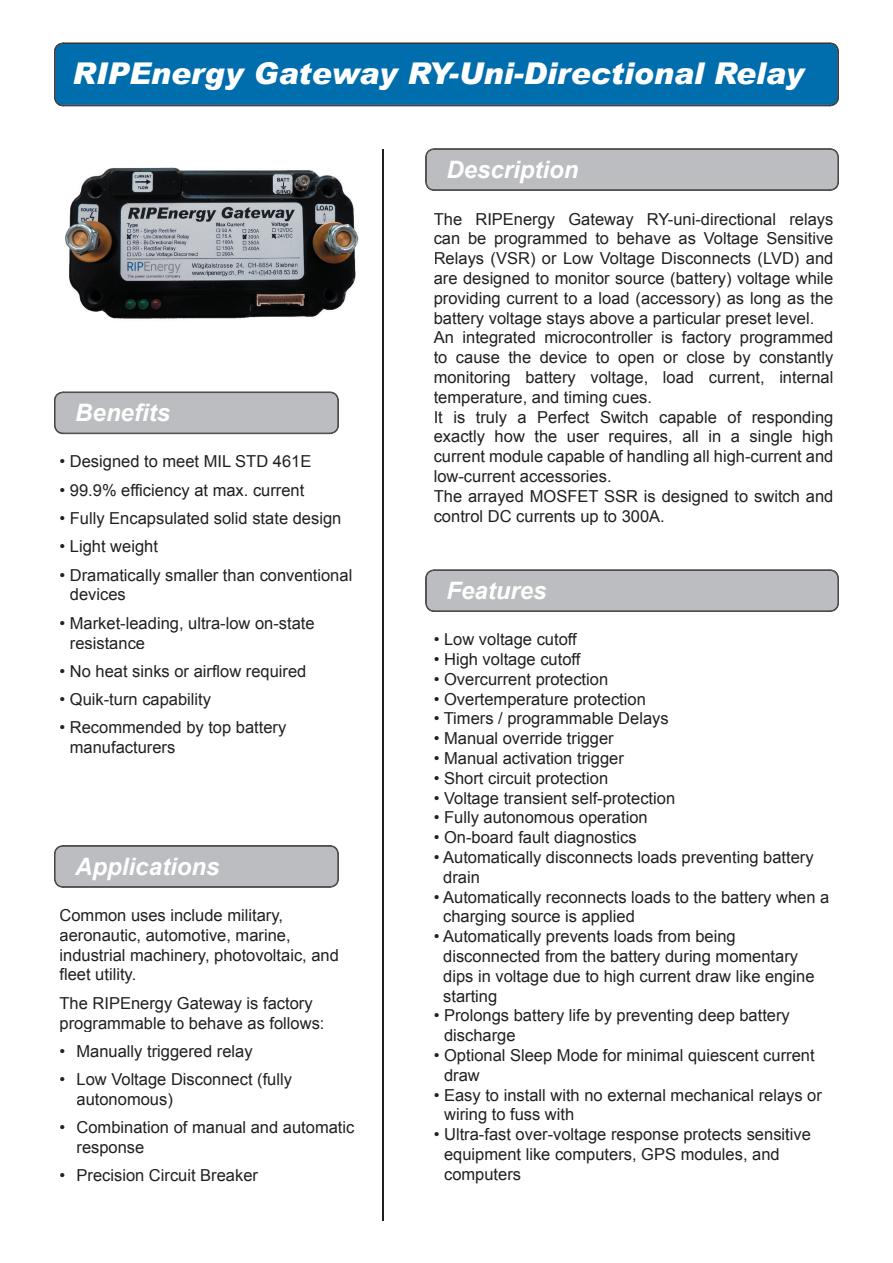
<style>
.page{position:relative;width:893px;height:1263px;background:#fff}
.page>*{position:absolute;margin:0;border:0;box-sizing:border-box;transform-origin:0 0}
.t1{font:italic 900 30px "Arial";color:#fff}
.t2{font:italic 700 24px "Arial";color:#fff}
.t3{font:16.5px/19.8px "Arial";color:#231f20}
</style>
<div class="page">
<div style="left:55px;top:43px;width:783px;height:63px;background:#006dad"></div>
<hr style="left:383px;top:149px;width:1px;height:1071px;background:#231f20">
<svg style="left:425px;top:148px;width:414px;height:43px;background:#b2b3b6"></svg>
<svg style="left:425px;top:569px;width:414px;height:43px;background:#b3b4b6"></svg>
<svg style="left:54px;top:845px;width:285px;height:43px;background:#b2b3b5"></svg>
<svg style="left:54px;top:392px;width:285px;height:42px;background:#b4b5b8"></svg>
<img style="left:65px;top:167px;width:294px;height:152px">
<h1 class="t1" style="left:72px;top:55px;width:733px">RIPEnergy Gateway RY-Uni-Directional Relay</h1>
<h2 class="t2" style="left:75px;top:397px;width:96px">Benefits</h2>
<p class="t3" style="left:60px;top:452px;width:253px">• Designed to meet MIL STD 461E</p>
<p class="t3" style="left:60px;top:480px;width:246px">• 99.9% efficiency at max. current</p>
<p class="t3" style="left:60px;top:508px;width:283px">• Fully Encapsulated solid state design</p>
<p class="t3" style="left:60px;top:537px;width:100px">• Light weight</p>
<p class="t3" style="left:70px;top:565px;width:284px;text-indent:-10px">• Dramatically smaller than conventional devices</p>
<p class="t3" style="left:70px;top:613px;width:246px;text-indent:-10px">• Market-leading, ultra-low on-state resistance</p>
<p class="t3" style="left:60px;top:661px;width:248px">• No heat sinks or airflow required</p>
<p class="t3" style="left:60px;top:690px;width:153px">• Quik-turn capability</p>
<p class="t3" style="left:70px;top:718px;width:218px;text-indent:-10px">• Recommended by top battery manufacturers</p>
<h2 class="t2" style="left:75px;top:850px;width:146px">Applications</h2>
<p class="t3" style="left:60px;top:905px;width:281px">Common uses include military, aeronautic, automotive, marine, industrial machinery, photovoltaic, and fleet utility.</p>
<p class="t3" style="left:60px;top:993px;width:267px">The RIPEnergy Gateway is factory programmable to behave as follows:</p>
<p class="t3" style="left:60px;top:1041px;width:195px">• Manually triggered relay</p>
<p class="t3" style="left:77px;top:1069px;width:217px;text-indent:-17px">• Low Voltage Disconnect (fully autonomous)</p>
<p class="t3" style="left:77px;top:1118px;width:279px;text-indent:-17px">• Combination of manual and automatic response</p>
<p class="t3" style="left:60px;top:1166px;width:200px">• Precision Circuit Breaker</p>
<h2 class="t2" style="left:447px;top:153px;width:134px">Description</h2>
<p class="t3" style="left:434px;top:209px;width:401px">The RIPEnergy Gateway RY-uni-directional relays can be programmed to behave as Voltage Sensitive Relays (VSR) or Low Voltage Disconnects (LVD) and are designed to monitor source (battery) voltage while providing current to a load (accessory) as long as the battery voltage stays above a particular preset level.<br>An integrated microcontroller is factory programmed to cause the device to open or close by constantly monitoring battery voltage, load current, internal temperature, and timing cues.<br>It is truly a Perfect Switch capable of responding exactly how the user requires, all in a single high current module capable of handling all high-current and low-current accessories.<br>The arrayed MOSFET SSR is designed to switch and control DC currents up to 300A.</p>
<h2 class="t2" style="left:447px;top:574px;width:102px">Features</h2>
<p class="t3" style="left:434px;top:630px;width:145px">• Low voltage cutoff</p>
<p class="t3" style="left:434px;top:649px;width:148px">• High voltage cutoff</p>
<p class="t3" style="left:434px;top:669px;width:176px">• Overcurrent protection</p>
<p class="t3" style="left:434px;top:689px;width:214px">• Overtemperature protection</p>
<p class="t3" style="left:434px;top:709px;width:236px">• Timers / programmable Delays</p>
<p class="t3" style="left:434px;top:729px;width:181px">• Manual override trigger</p>
<p class="t3" style="left:434px;top:748px;width:192px">• Manual activation trigger</p>
<p class="t3" style="left:434px;top:768px;width:176px">• Short circuit protection</p>
<p class="t3" style="left:434px;top:788px;width:243px">• Voltage transient self-protection</p>
<p class="t3" style="left:434px;top:808px;width:215px">• Fully autonomous operation</p>
<p class="t3" style="left:434px;top:828px;width:204px">• On-board fault diagnostics</p>
<p class="t3" style="left:443px;top:847px;width:372px;text-indent:-9px">• Automatically disconnects loads preventing battery drain</p>
<p class="t3" style="left:443px;top:887px;width:388px;text-indent:-9px">• Automatically reconnects loads to the battery when a charging source is applied</p>
<p class="t3" style="left:443px;top:927px;width:373px;text-indent:-9px">• Automatically prevents loads from being disconnected from the battery during momentary dips in voltage due to high current draw like engine starting</p>
<p class="t3" style="left:444px;top:1006px;width:347px;text-indent:-10px">• Prolongs battery life by preventing deep battery discharge</p>
<p class="t3" style="left:444px;top:1045px;width:372px;text-indent:-10px">• Optional Sleep Mode for minimal quiescent current draw</p>
<p class="t3" style="left:444px;top:1085px;width:379px;text-indent:-10px">• Easy to install with no external mechanical relays or wiring to fuss with</p>
<p class="t3" style="left:444px;top:1125px;width:368px;text-indent:-10px">• Ultra-fast over-voltage response protects sensitive equipment like computers, GPS modules, and computers</p>
</div>
